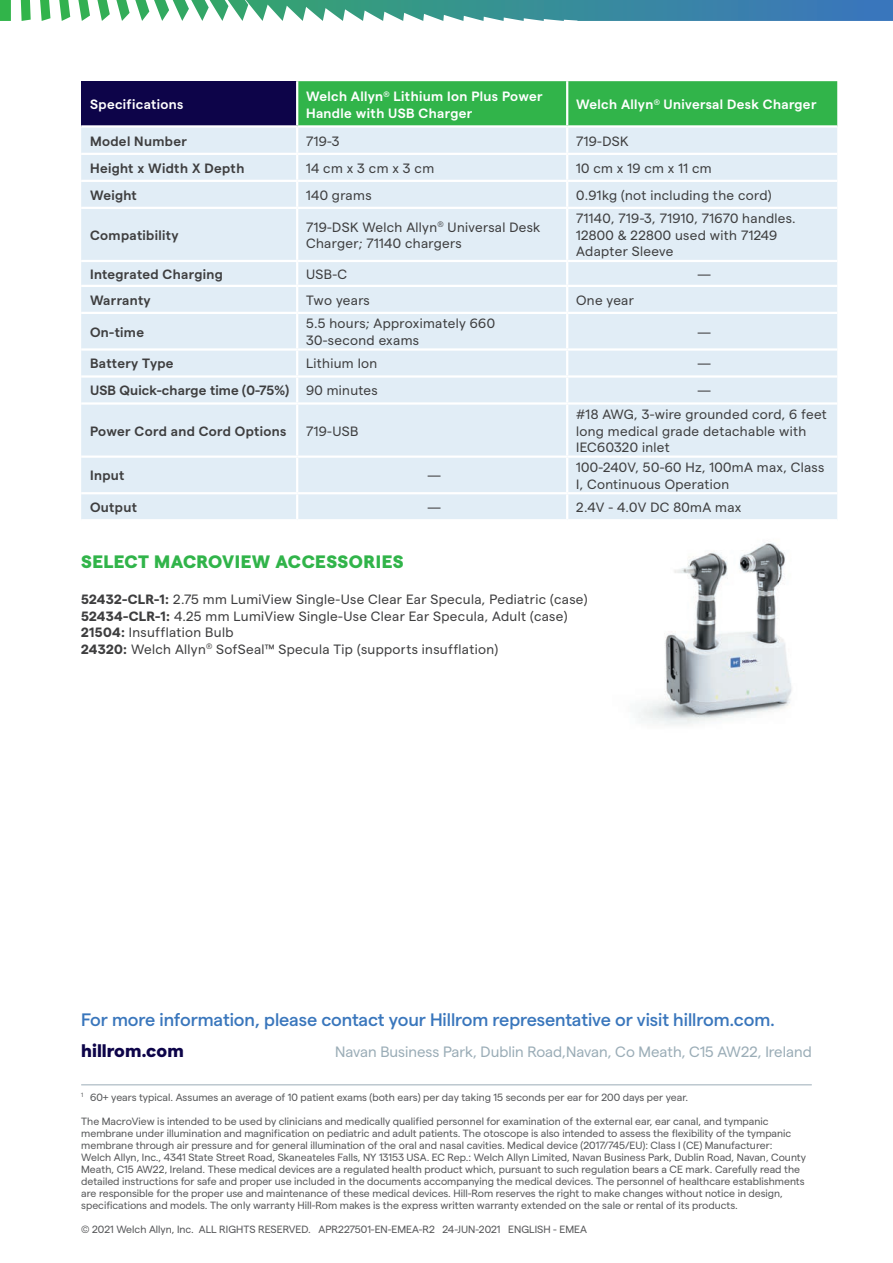
<style>
.page{position:relative;width:893px;height:1263px;background:#fff}
.page>*{position:absolute;margin:0;border:0;box-sizing:border-box;transform-origin:0 0}
.t1{font:500 18px "Matter";letter-spacing:-.005em;color:#3976bc}
.t2{font:800 18px "Matter";letter-spacing:.025em;color:#31b44a}
.t3{font:800 18px "Matter";color:#0d0449}
.t4{font:15px "Matter";color:#9badb7}
.t5{font:13.5px/16.5px "Matter";letter-spacing:.025em;color:#3e3e3f}
.t6{font:600 13.5px "Matter";letter-spacing:.025em;color:#3e3e3f}
.t7{font:600 13.5px/16.5px "Matter";letter-spacing:.025em;color:#fff}
.t8{font:10.5px/12px "Matter";color:#57585a}
.s1{font-weight:700}
</style>
<div class="page">
<svg style="left:0;top:0;width:893px;height:21px"></svg>
<img style="left:638px;top:543px;width:154px;height:182px">
<div style="left:81px;top:81px;width:216px;height:45px;background:#0d0449"></div>
<div style="left:298px;top:81px;width:539px;height:44px;background:#31b44a"></div>
<div style="left:81px;top:128px;width:756px;height:391px;background:#e1edf6"></div>
<hr style="left:81px;top:125px;width:216px;height:3px;background:#fff">
<hr style="left:81px;top:153px;width:216px;height:2px;background:#fff">
<hr style="left:297px;top:153px;width:270px;height:2px;background:#fff">
<hr style="left:567px;top:153px;width:270px;height:2px;background:#fff">
<hr style="left:81px;top:180px;width:216px;height:2px;background:#fff">
<hr style="left:297px;top:180px;width:270px;height:2px;background:#fff">
<hr style="left:567px;top:180px;width:270px;height:2px;background:#fff">
<hr style="left:81px;top:207px;width:216px;height:2px;background:#fff">
<hr style="left:297px;top:207px;width:270px;height:2px;background:#fff">
<hr style="left:567px;top:207px;width:270px;height:2px;background:#fff">
<hr style="left:81px;top:260px;width:216px;height:2px;background:#fff">
<hr style="left:297px;top:260px;width:270px;height:2px;background:#fff">
<hr style="left:567px;top:260px;width:270px;height:2px;background:#fff">
<hr style="left:81px;top:285px;width:216px;height:2px;background:#fff">
<hr style="left:297px;top:285px;width:270px;height:2px;background:#fff">
<hr style="left:567px;top:285px;width:270px;height:2px;background:#fff">
<hr style="left:81px;top:312px;width:216px;height:2px;background:#fff">
<hr style="left:297px;top:312px;width:270px;height:2px;background:#fff">
<hr style="left:567px;top:312px;width:270px;height:2px;background:#fff">
<hr style="left:81px;top:348px;width:216px;height:3px;background:#fff">
<hr style="left:297px;top:348px;width:270px;height:3px;background:#fff">
<hr style="left:567px;top:348px;width:270px;height:3px;background:#fff">
<hr style="left:81px;top:375px;width:216px;height:3px;background:#fff">
<hr style="left:297px;top:375px;width:270px;height:3px;background:#fff">
<hr style="left:567px;top:375px;width:270px;height:3px;background:#fff">
<hr style="left:81px;top:402px;width:216px;height:3px;background:#fff">
<hr style="left:297px;top:402px;width:270px;height:3px;background:#fff">
<hr style="left:567px;top:402px;width:270px;height:3px;background:#fff">
<hr style="left:81px;top:455px;width:216px;height:3px;background:#fff">
<hr style="left:297px;top:455px;width:270px;height:3px;background:#fff">
<hr style="left:567px;top:455px;width:270px;height:3px;background:#fff">
<hr style="left:81px;top:492px;width:216px;height:2px;background:#fff">
<hr style="left:297px;top:492px;width:270px;height:2px;background:#fff">
<hr style="left:567px;top:492px;width:270px;height:2px;background:#fff">
<hr style="left:296px;top:81px;width:2px;height:44px;background:#fff">
<hr style="left:566px;top:81px;width:2px;height:44px;background:#fff">
<hr style="left:296px;top:128px;width:2px;height:25px;background:#fff">
<hr style="left:566px;top:128px;width:2px;height:25px;background:#fff">
<hr style="left:296px;top:155px;width:2px;height:25px;background:#fff">
<hr style="left:566px;top:155px;width:2px;height:25px;background:#fff">
<hr style="left:296px;top:182px;width:2px;height:25px;background:#fff">
<hr style="left:566px;top:182px;width:2px;height:25px;background:#fff">
<hr style="left:296px;top:209px;width:2px;height:51px;background:#fff">
<hr style="left:566px;top:209px;width:2px;height:51px;background:#fff">
<hr style="left:296px;top:262px;width:2px;height:23px;background:#fff">
<hr style="left:566px;top:262px;width:2px;height:23px;background:#fff">
<hr style="left:296px;top:287px;width:2px;height:25px;background:#fff">
<hr style="left:566px;top:287px;width:2px;height:25px;background:#fff">
<hr style="left:296px;top:314px;width:2px;height:34px;background:#fff">
<hr style="left:566px;top:314px;width:2px;height:34px;background:#fff">
<hr style="left:296px;top:351px;width:2px;height:24px;background:#fff">
<hr style="left:566px;top:351px;width:2px;height:24px;background:#fff">
<hr style="left:296px;top:378px;width:2px;height:24px;background:#fff">
<hr style="left:566px;top:378px;width:2px;height:24px;background:#fff">
<hr style="left:296px;top:405px;width:2px;height:50px;background:#fff">
<hr style="left:566px;top:405px;width:2px;height:50px;background:#fff">
<hr style="left:296px;top:458px;width:2px;height:34px;background:#fff">
<hr style="left:566px;top:458px;width:2px;height:34px;background:#fff">
<hr style="left:296px;top:494px;width:2px;height:25px;background:#fff">
<hr style="left:566px;top:494px;width:2px;height:25px;background:#fff">
<hr style="left:81px;top:1084px;width:731px;height:1px;background:#9badb7">
<p class="t7" style="left:90px;top:95px;width:95px">Specifications</p>
<p class="t7" style="left:306px;top:87px;width:238px">Welch Allyn<sup>®</sup> Lithium Ion Plus Power<br>Handle with USB Charger</p>
<p class="t7" style="left:576px;top:95px;width:242px">Welch Allyn<sup>®</sup> Universal Desk Charger</p>
<p class="t6" style="left:90px;top:131px;width:98px">Model Number</p>
<p class="t5" style="left:306px;top:132px;width:35px">719-3</p>
<p class="t5" style="left:576px;top:132px;width:54px">719-DSK</p>
<p class="t6" style="left:90px;top:158px;width:156px">Height x Width X Depth</p>
<p class="t5" style="left:306px;top:159px;width:130px">14 cm x 3 cm x 3 cm</p>
<p class="t5" style="left:576px;top:159px;width:137px">10 cm x 19 cm x 11 cm</p>
<p class="t6" style="left:90px;top:185px;width:48px">Weight</p>
<p class="t5" style="left:306px;top:186px;width:67px">140 grams</p>
<p class="t5" style="left:576px;top:186px;width:197px">0.91kg (not including the cord)</p>
<p class="t6" style="left:90px;top:225px;width:90px">Compatibility</p>
<p class="t5" style="left:306px;top:218px;width:236px">719-DSK Welch Allyn<sup>®</sup> Universal Desk<br>Charger; 71140 chargers</p>
<p class="t5" style="left:576px;top:209px;width:221px">71140, 719-3, 71910, 71670 handles.<br>12800 &amp; 22800 used with 71249<br>Adapter Sleeve</p>
<p class="t6" style="left:90px;top:264px;width:134px">Integrated Charging</p>
<p class="t5" style="left:306px;top:265px;width:43px">USB-C</p>
<p class="t5" style="left:698px;top:265px;width:15px">—</p>
<p class="t6" style="left:90px;top:290px;width:62px">Warranty</p>
<p class="t5" style="left:306px;top:291px;width:65px">Two years</p>
<p class="t5" style="left:576px;top:291px;width:59px">One year</p>
<p class="t6" style="left:90px;top:322px;width:55px">On-time</p>
<p class="t5" style="left:306px;top:314px;width:190px">5.5 hours; Approximately 660<br>30-second exams</p>
<p class="t5" style="left:698px;top:323px;width:15px">—</p>
<p class="t6" style="left:90px;top:354px;width:85px">Battery Type</p>
<p class="t5" style="left:306px;top:354px;width:73px">Lithium Ion</p>
<p class="t5" style="left:698px;top:354px;width:15px">—</p>
<p class="t6" style="left:90px;top:381px;width:201px">USB Quick-charge time (0-75%)</p>
<p class="t5" style="left:306px;top:381px;width:73px">90 minutes</p>
<p class="t5" style="left:698px;top:381px;width:15px">—</p>
<p class="t6" style="left:90px;top:421px;width:198px">Power Cord and Cord Options</p>
<p class="t5" style="left:306px;top:421px;width:54px">719-USB</p>
<p class="t5" style="left:576px;top:405px;width:252px">#18 AWG, 3-wire grounded cord, 6 feet long medical grade detachable with<br>IEC60320 inlet</p>
<p class="t6" style="left:90px;top:466px;width:36px">Input</p>
<p class="t5" style="left:428px;top:466px;width:15px">—</p>
<p class="t5" style="left:576px;top:458px;width:250px">100-240V, 50-60 Hz, 100mA max, Class<br>I, Continuous Operation</p>
<p class="t6" style="left:90px;top:497px;width:48px">Output</p>
<p class="t5" style="left:428px;top:498px;width:15px">—</p>
<p class="t5" style="left:576px;top:498px;width:167px">2.4V - 4.0V DC 80mA max</p>
<h1 class="t2" style="left:81px;top:549px;width:324px">SELECT MACROVIEW ACCESSORIES</h1>
<p class="t5" style="left:81px;top:590px;width:508px"><span class="s1">52432-CLR-1:</span> 2.75 mm LumiView Single-Use Clear Ear Specula, Pediatric (case)<br><span class="s1">52434-CLR-1:</span> 4.25 mm LumiView Single-Use Clear Ear Specula, Adult (case)<br><span class="s1">21504:</span> Insufflation Bulb<br><span class="s1">24320:</span> Welch Allyn<sup>®</sup> SofSeal™ Specula Tip (supports insufflation)</p>
<h1 class="t1" style="left:81px;top:1006px;width:695px">For more information, please contact your Hillrom representative or visit hillrom.com.</h1>
<h1 class="t3" style="left:81px;top:1038px;width:104px">hillrom.com</h1>
<h2 class="t4" style="left:335px;top:1041px;width:478px">Navan Business Park, Dublin Road,Navan, Co Meath, C15 AW22, Ireland</h2>
<p class="t8" style="left:81px;top:1090px;width:609px"><sup>1</sup> 60+ years typical. Assumes an average of 10 patient exams (both ears) per day taking 15 seconds per ear for 200 days per year.</p>
<p class="t8" style="left:81px;top:1114px;width:726px">The MacroView is intended to be used by clinicians and medically qualified personnel for examination of the external ear, ear canal, and tympanic membrane under illumination and magnification on pediatric and adult patients. The otoscope is also intended to assess the flexibility of the tympanic membrane through air pressure and for general illumination of the oral and nasal cavities. Medical device (2017/745/EU): Class I (CE) Manufacturer:<br>Welch Allyn, Inc., 4341 State Street Road, Skaneateles Falls, NY 13153 USA. EC Rep.: Welch Allyn Limited, Navan Business Park, Dublin Road, Navan, County Meath, C15 AW22, Ireland. These medical devices are a regulated health product which, pursuant to such regulation bears a CE mark. Carefully read the detailed instructions for safe and proper use included in the documents accompanying the medical devices. The personnel of healthcare establishments are responsible for the proper use and maintenance of these medical devices. Hill-Rom reserves the right to make changes without notice in design, specifications and models. The only warranty Hill-Rom makes is the express written warranty extended on the sale or rental of its products.</p>
<p class="t8" style="left:81px;top:1222px;width:507px">© 2021 Welch Allyn, Inc. ALL RIGHTS RESERVED. APR227501-EN-EMEA-R2 24-JUN-2021 ENGLISH - EMEA</p>
</div>
